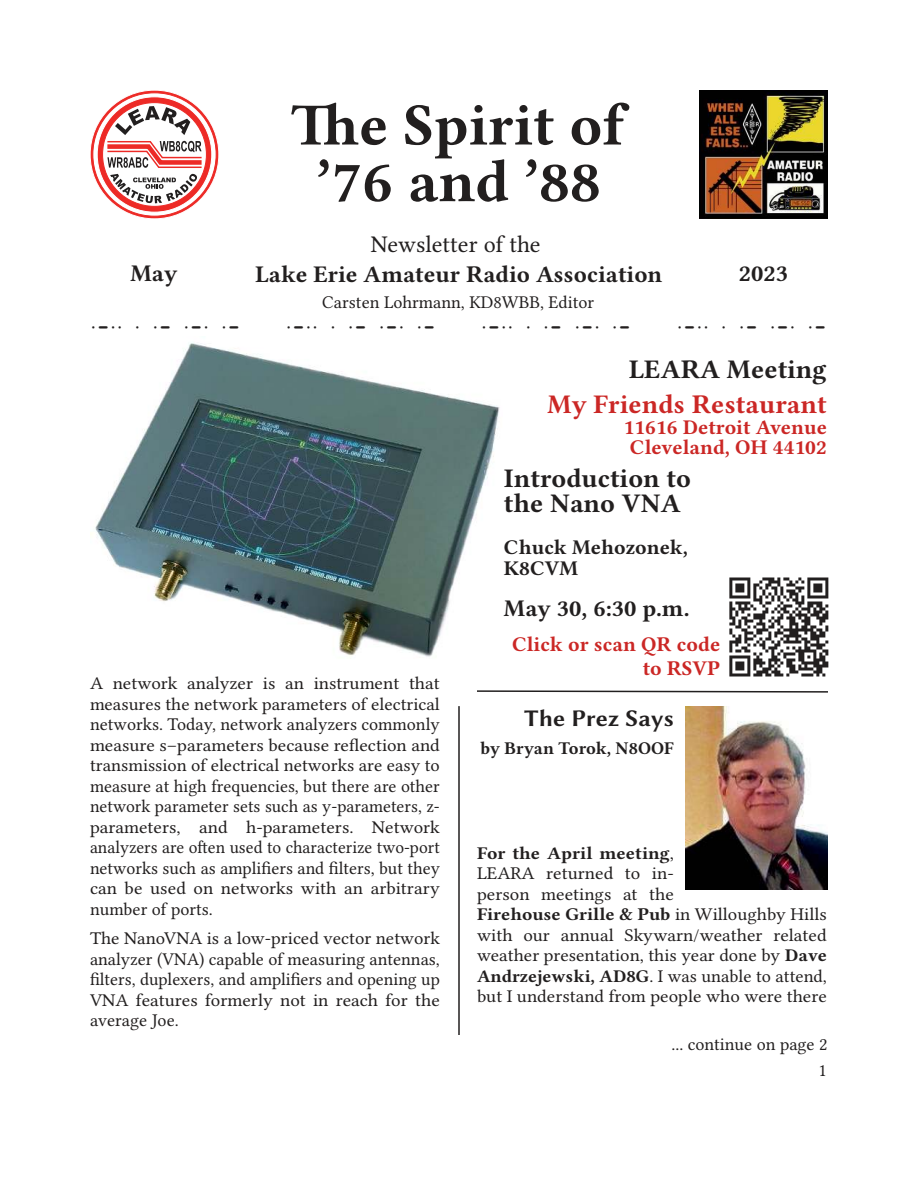
<style>
.page{position:relative;width:918px;height:1188px;background:#fff}
.page>*{position:absolute;margin:0;border:0;box-sizing:border-box;transform-origin:0 0}
.t1{font:700 60px/56.7px "Libertinus Serif";color:#221f1f;text-align:center}
.t2{font:700 27px/25.5px "Libertinus Serif";color:#221f1f}
.t3{font:700 27px "Libertinus Serif";color:#cb2725}
.t4{font:700 24px "Libertinus Serif";color:#221f1f}
.t5{font:24px "Libertinus Serif";color:#221f1f}
.t6{font:700 24px "Libertinus Sans";color:#221f1f}
.t7{font:700 21px/20.5px "Libertinus Serif";color:#cb2725;text-align:center}
.t8{font:700 21px/20.5px "Libertinus Serif";color:#221f1f}
.t9{font:18px/20.5px "Libertinus Serif";color:#221f1f;scale:1.05 1}
.t10{font:18px/20.5px "Libertinus Serif";color:#221f1f;text-align:justify;scale:1.04 1}
.t11{font:18px "Libertinus Serif";color:#221f1f}
.t12{font:18px "morse";letter-spacing:.64em;color:#221f1f}
.t13{font:700 18px "Libertinus Serif";color:#221f1f}
.s1{font-weight:700}
</style>
<div class="page">
<img style="left:699px;top:90px;width:129px;height:129px">
<hr style="left:458px;top:706px;width:2px;height:329px;background:#221f1f">
<svg style="left:90px;top:90px;width:129px;height:129px"></svg>
<svg style="left:93px;top:93px;width:123px;height:123px"></svg>
<svg style="left:97px;top:97px;width:115px;height:115px"></svg>
<svg style="left:103px;top:106px;width:103px;height:97px"></svg>
<svg style="left:477px;top:690px;width:351px;height:3px"></svg>
<img style="left:685px;top:706px;width:143px;height:184px">
<img style="left:90px;top:343px;width:410px;height:314px">
<svg style="left:729px;top:577px;width:99px;height:99px"></svg>
<h1 class="t1" style="left:291px;top:96px;width:336px">The Spirit of ’76 and ’88</h1>
<h3 class="t5" style="left:371px;top:230px;width:171px">Newsletter of the</h3>
<h3 class="t4" style="left:255px;top:257px;width:409px">Lake Erie Amateur Radio Association</h3>
<p class="t11" style="left:322px;top:291px;width:273px">Carsten Lohrmann, KD8WBB, Editor</p>
<h3 class="t4" style="left:130px;top:257px;width:49px">May</h3>
<h3 class="t4" style="left:739px;top:257px;width:51px">2023</h3>
<p class="t12" style="left:90px;top:316px;width:152px">LEARA</p>
<p class="t12" style="left:285px;top:316px;width:152px">LEARA</p>
<p class="t12" style="left:481px;top:316px;width:152px">LEARA</p>
<p class="t12" style="left:676px;top:316px;width:152px">LEARA</p>
<p class="t9" style="left:90px;top:673px;width:335px;text-align:justify">A network analyzer is an instrument that measures the network parameters of electrical networks. Today, network analyzers commonly measure s–parameters because reflection and transmission of electrical networks are easy to measure at high frequencies, but there are other network parameter sets such as y-parameters, z&shy;parameters, and h-parameters. Network analyzers are often used to characterize two-port networks such as amplifiers and filters, but they can be used on networks with an arbitrary number of ports.</p>
<p class="t10" style="left:90px;top:928px;width:338px">The NanoVNA is a low-priced vector network analyzer (VNA) capable of measuring antennas, filters, duplexers, and amplifiers and opening up VNA features formerly not in reach for the average Joe.</p>
<h2 class="t2" style="left:629px;top:356px;width:199px">LEARA Meeting</h2>
<h2 class="t3" style="left:548px;top:386px;width:281px">My Friends Restaurant</h2>
<p class="t7" style="left:623px;top:416px;width:205px">11616 Detroit Avenue<br>Cleveland, OH 44102</p>
<h2 class="t2" style="left:504px;top:465px;width:189px">Introduction to the Nano VNA</h2>
<p class="t8" style="left:504px;top:537px;width:186px">Chuck Mehozonek,<br>K8CVM</p>
<h3 class="t4" style="left:504px;top:592px;width:187px">May 30, 6:30 p.m.</h3>
<p class="t7" style="left:512px;top:631px;width:210px;line-height:24px;text-align:right">Click or scan QR code to RSVP</p>
<h3 class="t6" style="left:524px;top:701px;width:151px">The Prez Says</h3>
<p class="t13" style="left:481px;top:736px;width:195px">by Bryan Torok, N8OOF</p>
<p class="t9" style="left:477px;top:842px;width:335px"><span class="s1">For the April meeting</span>,<br>LEARA returned to in-<br>person meetings at the<br><span class="s1">Firehouse Grille &amp; Pub</span> in Willoughby Hills with our annual Skywarn/weather related weather presentation, this year done by <span class="s1">Dave Andrzejewski, AD8G</span>. I was unable to attend, but I understand from people who were there</p>
<p class="t11" style="left:672px;top:1033px;width:157px">... continue on page 2</p>
<p class="t11" style="left:818px;top:1059px;width:10px">1</p>
</div>
